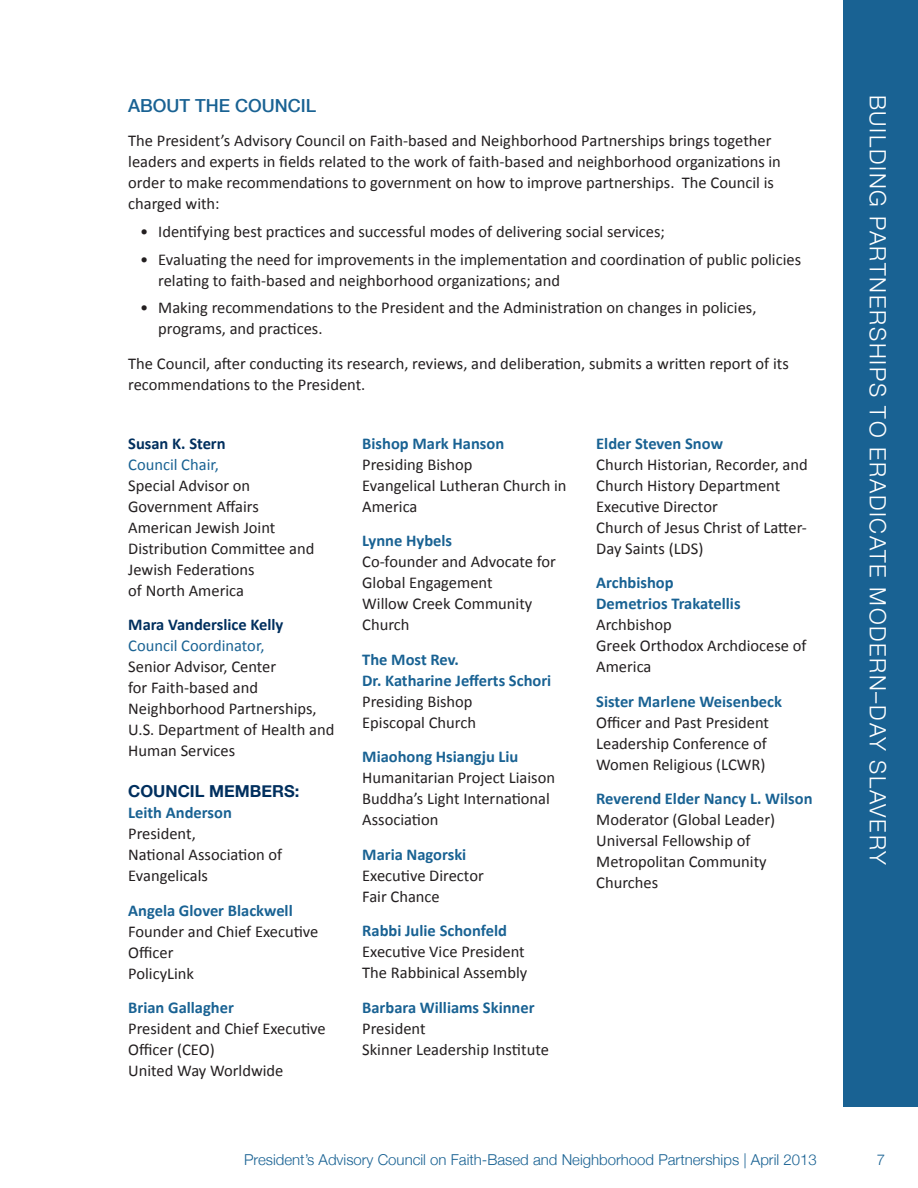
<style>
.page{position:relative;width:918px;height:1188px;background:#fff}
.page>*{position:absolute;margin:0;border:0;box-sizing:border-box;transform-origin:0 0}
.t1{font:300 22.5px "Helvetica Neue";letter-spacing:.075em;color:#fff}
.SubHeader_Title_Text{font:500 18px "Helvetica Neue";color:#196293}
.Text{font:16.5px/21px "Calibri";color:#231f20}
.Text-2{font:700 16.5px "Calibri";color:#196293}
.Text-3{font:700 16.5px "Calibri";color:#002f5e}
.Text-4{font:16.5px "Calibri";color:#196293}
.Text-5{font:700 16.5px "Helvetica Neue";color:#002f5e}
.t2{font:300 15px "Helvetica Neue";color:#196293}
</style>
<div class="page">
<div style="left:844px;top:0;width:74px;height:1107px;background:#196293"></div>
<p class="SubHeader_Title_Text" style="left:128px;top:94px;width:190px">ABOUT THE COUNCIL</p>
<p class="Text" style="left:128px;top:129px;width:654px">The President’s Advisory Council on Faith-based and Neighborhood Partnerships brings together leaders and experts in fields related to the work of faith-based and neighborhood organizations in order to make recommendations to government on how to improve partnerships. The Council is charged with:</p>
<p class="Text" style="left:140px;top:220px;width:526px">• Identifying best practices and successful modes of delivering social services;</p>
<p class="Text" style="left:158px;top:248px;width:644px;text-indent:-18px">• Evaluating the need for improvements in the implementation and coordination of public policies relating to faith-based and neighborhood organizations; and</p>
<p class="Text" style="left:158px;top:297px;width:600px;text-indent:-18px">• Making recommendations to the President and the Administration on changes in policies, programs, and practices.</p>
<p class="Text" style="left:128px;top:352px;width:662px">The Council, after conducting its research, reviews, and deliberation, submits a written report of its recommendations to the President.</p>
<p class="Text-3" style="left:128px;top:433px;width:99px">Susan K. Stern</p>
<p class="Text-4" style="left:128px;top:454px;width:92px">Council Chair,</p>
<p class="Text" style="left:128px;top:474px;width:124px">Special Advisor on</p>
<p class="Text" style="left:128px;top:495px;width:132px">Government Affairs</p>
<p class="Text" style="left:128px;top:516px;width:188px">American Jewish Joint<br>Distribution Committee and<br>Jewish Federations</p>
<p class="Text" style="left:128px;top:579px;width:117px">of North America</p>
<p class="Text-3" style="left:128px;top:614px;width:157px">Mara Vanderslice Kelly</p>
<p class="Text-4" style="left:128px;top:635px;width:138px">Council Coordinator,</p>
<p class="Text" style="left:128px;top:655px;width:150px">Senior Advisor, Center</p>
<p class="Text" style="left:128px;top:676px;width:190px">for Faith-based and<br>Neighborhood Partnerships,</p>
<p class="Text" style="left:128px;top:718px;width:208px">U.S. Department of Health and<br>Human Services</p>
<p class="Text-5" style="left:128px;top:781px;width:173px">COUNCIL MEMBERS:</p>
<p class="Text-2" style="left:128px;top:803px;width:105px">Leith Anderson</p>
<p class="Text" style="left:128px;top:823px;width:69px">President,</p>
<p class="Text" style="left:128px;top:844px;width:156px">National Association of<br>Evangelicals</p>
<p class="Text-2" style="left:128px;top:900px;width:166px">Angela Glover Blackwell</p>
<p class="Text" style="left:128px;top:920px;width:192px">Founder and Chief Executive<br>Officer</p>
<p class="Text" style="left:128px;top:962px;width:67px">PolicyLink</p>
<p class="Text-2" style="left:128px;top:998px;width:107px">Brian Gallagher</p>
<p class="Text" style="left:128px;top:1018px;width:199px">President and Chief Executive<br>Officer (CEO)</p>
<p class="Text" style="left:128px;top:1060px;width:157px">United Way Worldwide</p>
<p class="Text-2" style="left:362px;top:433px;width:144px">Bishop Mark Hanson</p>
<p class="Text" style="left:362px;top:453px;width:112px">Presiding Bishop</p>
<p class="Text" style="left:362px;top:474px;width:206px">Evangelical Lutheran Church in<br>America</p>
<p class="Text-2" style="left:362px;top:530px;width:91px">Lynne Hybels</p>
<p class="Text" style="left:362px;top:550px;width:195px">Co-founder and Advocate for<br>Global Engagement</p>
<p class="Text" style="left:362px;top:592px;width:172px">Willow Creek Community<br>Church</p>
<p class="Text-2" style="left:362px;top:649px;width:98px">The Most Rev.</p>
<p class="Text-2" style="left:362px;top:670px;width:191px">Dr. Katharine Jefferts Schori</p>
<p class="Text" style="left:362px;top:690px;width:112px">Presiding Bishop</p>
<p class="Text" style="left:362px;top:711px;width:115px">Episcopal Church</p>
<p class="Text-2" style="left:362px;top:746px;width:158px">Miaohong Hsiangju Liu</p>
<p class="Text" style="left:362px;top:766px;width:194px">Humanitarian Project Liaison</p>
<p class="Text" style="left:362px;top:787px;width:189px">Buddha’s Light International<br>Association</p>
<p class="Text-2" style="left:362px;top:844px;width:106px">Maria Nagorski</p>
<p class="Text" style="left:362px;top:864px;width:123px">Executive Director</p>
<p class="Text" style="left:362px;top:885px;width:79px">Fair Chance</p>
<p class="Text-2" style="left:362px;top:920px;width:146px">Rabbi Julie Schonfeld</p>
<p class="Text" style="left:362px;top:940px;width:164px">Executive Vice President</p>
<p class="Text" style="left:362px;top:961px;width:167px">The Rabbinical Assembly</p>
<p class="Text-2" style="left:362px;top:997px;width:174px">Barbara Williams Skinner</p>
<p class="Text" style="left:362px;top:1017px;width:65px">President</p>
<p class="Text" style="left:362px;top:1038px;width:188px">Skinner Leadership Institute</p>
<p class="Text-2" style="left:596px;top:433px;width:128px">Elder Steven Snow</p>
<p class="Text" style="left:596px;top:453px;width:213px">Church Historian, Recorder, and<br>Church History Department<br>Executive Director</p>
<p class="Text" style="left:596px;top:516px;width:212px">Church of Jesus Christ of Latter-<br>Day Saints (LDS)</p>
<p class="Text-2" style="left:596px;top:572px;width:79px">Archbishop</p>
<p class="Text-2" style="left:596px;top:593px;width:146px">Demetrios Trakatellis</p>
<p class="Text" style="left:596px;top:613px;width:77px">Archbishop</p>
<p class="Text" style="left:596px;top:634px;width:212px">Greek Orthodox Archdiocese of<br>America</p>
<p class="Text-2" style="left:596px;top:691px;width:187px">Sister Marlene Weisenbeck</p>
<p class="Text" style="left:596px;top:711px;width:174px">Officer and Past President</p>
<p class="Text" style="left:596px;top:732px;width:172px">Leadership Conference of<br>Women Religious (LCWR)</p>
<p class="Text-2" style="left:596px;top:788px;width:218px">Reverend Elder Nancy L. Wilson</p>
<p class="Text" style="left:596px;top:808px;width:181px">Moderator (Global Leader)</p>
<p class="Text" style="left:596px;top:829px;width:172px">Universal Fellowship of<br>Metropolitan Community<br>Churches</p>
<p class="t2" style="left:244px;top:1151px;width:574px">President’s Advisory Council on Faith-Based and Neighborhood Partnerships | April 2013</p>
<h1 class="t1" style="left:892px;top:94px;width:772px;rotate:90deg">BUILDING PARTNERSHIPS TO ERADICATE MODERN–DAY SLAVERY</h1>
<p class="t2" style="left:877px;top:1151px;width:10px">7</p>
</div>
